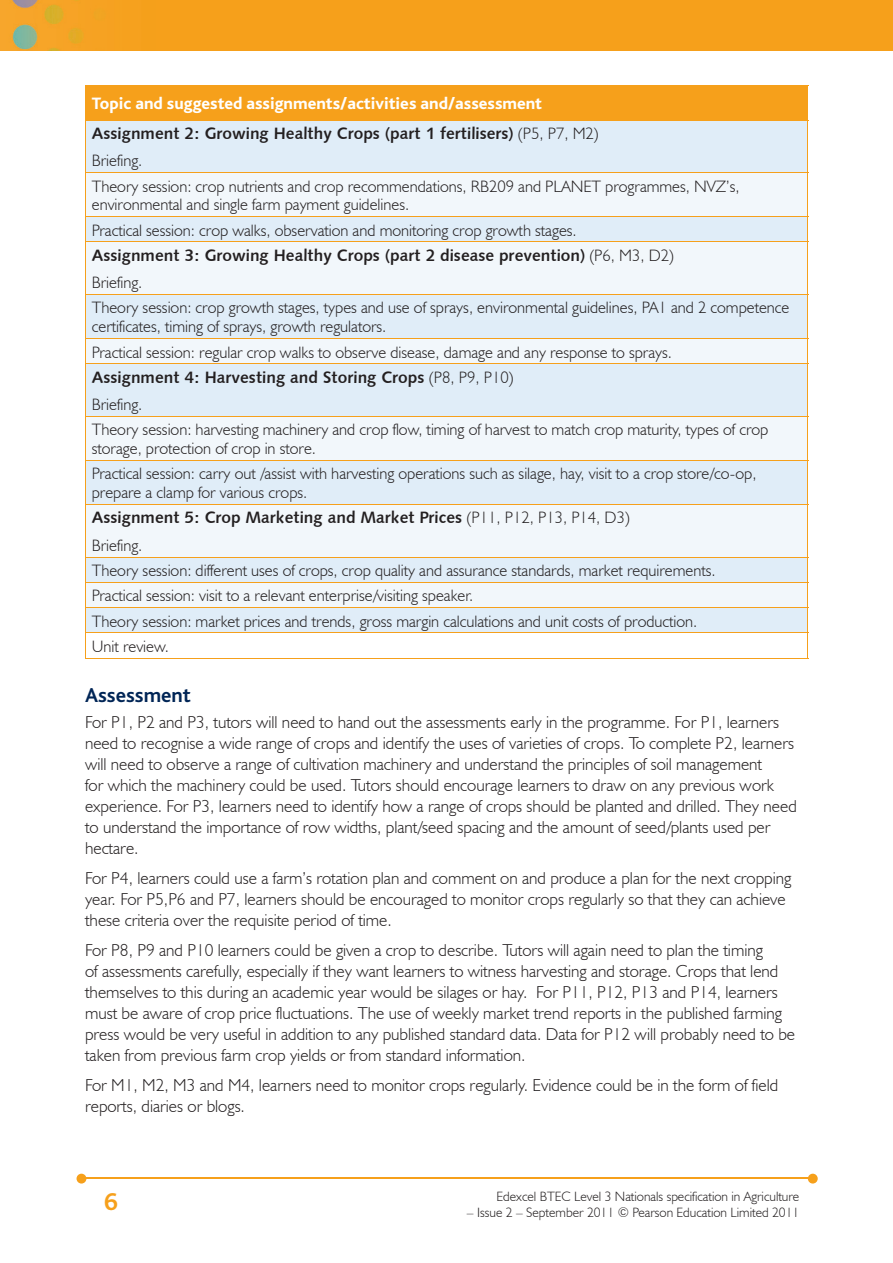
<style>
.page{position:relative;width:893px;height:1263px;background:#fff}
.page>*{position:absolute;margin:0;border:0;box-sizing:border-box;transform-origin:0 0}
.t1{font:700 25.5px "Bliss";color:#f6a01b}
.t2{font:700 21px "Bliss";color:#002556}
.t3{font:300 17.25px/21px "Humanist 521 BT";color:#231f20}
.t4{font:800 17.25px "Bliss";color:#fff}
.t5{font:300 16.5px/25.3px "Humanist 521 BT";color:#231f20}
.t6{font:16.5px "Humanist 531 BT Bold A";color:#231f20}
.t7{font:300 13.5px "Humanist 521 BT";color:#231f20}
.s1{font-family:"Humanist 521 BT";font-weight:300}
</style>
<div class="page">
<img style="left:0;top:0;width:893px;height:51px">
<hr style="left:82px;top:1178px;width:728px;height:1px;background:#f6a01b">
<svg style="left:808px;top:1174px;width:10px;height:9px"></svg>
<svg style="left:77px;top:1174px;width:9px;height:9px"></svg>
<div style="left:85px;top:85px;width:723px;height:35px;background:#f6a01b"></div>
<div style="left:86px;top:121px;width:721px;height:512px;background:#e0edf8"></div>
<svg style="left:86px;top:173px;width:721px;height:434px;fill:#f2f7fb"></svg>
<hr style="left:85px;top:120px;width:723px;height:1px;background:#f6a01b">
<hr style="left:85px;top:120px;width:1px;height:52px;background:#f6a01b">
<hr style="left:807px;top:120px;width:1px;height:52px;background:#f6a01b">
<hr style="left:85px;top:173px;width:1px;height:43px;background:#f6a01b">
<hr style="left:807px;top:173px;width:1px;height:43px;background:#f6a01b">
<hr style="left:85px;top:172px;width:723px;height:1px;background:#f6a01b">
<svg style="left:85px;top:217px;width:1px;height:25px"></svg>
<svg style="left:807px;top:217px;width:1px;height:25px"></svg>
<hr style="left:85px;top:216px;width:723px;height:1px;background:#f6a01b">
<hr style="left:85px;top:242px;width:1px;height:52px;background:#f6a01b">
<hr style="left:807px;top:242px;width:1px;height:52px;background:#f6a01b">
<hr style="left:85px;top:242px;width:723px;height:1px;background:#f6a01b">
<hr style="left:85px;top:295px;width:1px;height:43px;background:#f6a01b">
<hr style="left:807px;top:295px;width:1px;height:43px;background:#f6a01b">
<hr style="left:85px;top:294px;width:723px;height:1px;background:#f6a01b">
<svg style="left:85px;top:339px;width:1px;height:24px"></svg>
<svg style="left:807px;top:339px;width:1px;height:24px"></svg>
<hr style="left:85px;top:338px;width:723px;height:1px;background:#f6a01b">
<hr style="left:85px;top:364px;width:1px;height:52px;background:#f6a01b">
<hr style="left:807px;top:364px;width:1px;height:52px;background:#f6a01b">
<hr style="left:85px;top:363px;width:723px;height:1px;background:#f6a01b">
<hr style="left:85px;top:417px;width:1px;height:43px;background:#f6a01b">
<hr style="left:807px;top:417px;width:1px;height:43px;background:#f6a01b">
<hr style="left:85px;top:416px;width:723px;height:1px;background:#f6a01b">
<hr style="left:85px;top:461px;width:1px;height:43px;background:#f6a01b">
<hr style="left:807px;top:461px;width:1px;height:43px;background:#f6a01b">
<hr style="left:85px;top:460px;width:723px;height:1px;background:#f6a01b">
<hr style="left:85px;top:505px;width:1px;height:52px;background:#f6a01b">
<hr style="left:807px;top:505px;width:1px;height:52px;background:#f6a01b">
<hr style="left:85px;top:504px;width:723px;height:1px;background:#f6a01b">
<hr style="left:85px;top:557px;width:723px;height:1px;background:#f6a01b">
<hr style="left:85px;top:582px;width:723px;height:1px;background:#f6a01b">
<hr style="left:85px;top:607px;width:723px;height:1px;background:#f6a01b">
<hr style="left:85px;top:658px;width:723px;height:1px;background:#f6a01b">
<svg style="left:85px;top:558px;width:1px;height:100px"></svg>
<svg style="left:807px;top:558px;width:1px;height:100px"></svg>
<hr style="left:85px;top:633px;width:723px;height:1px;background:#f6a01b">
<p class="t4" style="left:92px;top:95px;width:452px">Topic and suggested assignments/activities and/assessment</p>
<p class="t6" style="left:92px;top:123px;width:508px">Assignment 2: Growing Healthy Crops (part 1 fertilisers) <span class="s1">(P5, P7, M2)</span></p>
<p class="t5" style="left:92px;top:148px;width:649px">Briefing.<br>Theory session: crop nutrients and crop recommendations, RB209 and PLANET programmes, NVZ’s,</p>
<p class="t5" style="left:92px;top:192px;width:486px">environmental and single farm payment guidelines.<br>Practical session: crop walks, observation and monitoring crop growth stages.</p>
<p class="t6" style="left:92px;top:245px;width:583px">Assignment 3: Growing Healthy Crops (part 2 disease prevention) <span class="s1">(P6, M3, D2)</span></p>
<p class="t5" style="left:92px;top:270px;width:699px">Briefing.<br>Theory session: crop growth stages, types and use of sprays, environmental guidelines, PA1 and 2 competence</p>
<p class="t5" style="left:92px;top:314px;width:582px">certificates, timing of sprays, growth regulators.<br>Practical session: regular crop walks to observe disease, damage and any response to sprays.</p>
<p class="t6" style="left:92px;top:367px;width:423px">Assignment 4: Harvesting and Storing Crops <span class="s1">(P8, P9, P10)</span></p>
<p class="t5" style="left:92px;top:391px;width:678px">Briefing.<br>Theory session: harvesting machinery and crop flow, timing of harvest to match crop maturity, types of crop</p>
<p class="t5" style="left:92px;top:435px;width:666px">storage, protection of crop in store.<br>Practical session: carry out /assist with harvesting operations such as silage, hay, visit to a crop store/co-op,</p>
<p class="t5" style="left:92px;top:479px;width:217px">prepare a clamp for various crops.</p>
<p class="t6" style="left:92px;top:507px;width:539px">Assignment 5: Crop Marketing and Market Prices <span class="s1">(P11, P12, P13, P14, D3)</span></p>
<p class="t5" style="left:92px;top:532px;width:625px">Briefing.<br>Theory session: different uses of crops, crop quality and assurance standards, market requirements.<br>Practical session: visit to a relevant enterprise/visiting speaker.<br>Theory session: market prices and trends, gross margin calculations and unit costs of production.<br>Unit review.</p>
<p class="t2" style="left:85px;top:684px;width:107px">Assessment</p>
<p class="t3" style="left:85px;top:711px;width:713px">For P1, P2 and P3, tutors will need to hand out the assessments early in the programme. For P1, learners need to recognise a wide range of crops and identify the uses of varieties of crops. To complete P2, learners will need to observe a range of cultivation machinery and understand the principles of soil management<br>for which the machinery could be used. Tutors should encourage learners to draw on any previous work experience. For P3, learners need to identify how a range of crops should be planted and drilled. They need to understand the importance of row widths, plant/seed spacing and the amount of seed/plants used per hectare.</p>
<p class="t3" style="left:85px;top:867px;width:708px">For P4, learners could use a farm’s rotation plan and comment on and produce a plan for the next cropping year. For P5,P6 and P7, learners should be encouraged to monitor crops regularly so that they can achieve these criteria over the requisite period of time.</p>
<p class="t3" style="left:85px;top:939px;width:712px">For P8, P9 and P10 learners could be given a crop to describe. Tutors will again need to plan the timing<br>of assessments carefully, especially if they want learners to witness harvesting and storage. Crops that lend themselves to this during an academic year would be silages or hay. For P11, P12, P13 and P14, learners must be aware of crop price fluctuations. The use of weekly market trend reports in the published farming press would be very useful in addition to any published standard data. Data for P12 will probably need to be taken from previous farm crop yields or from standard information.</p>
<p class="t3" style="left:85px;top:1074px;width:695px">For M1, M2, M3 and M4, learners need to monitor crops regularly. Evidence could be in the form of field reports, diaries or blogs.</p>
<h1 class="t1" style="left:104px;top:1188px;width:15px">6</h1>
<p class="t7" style="left:497px;top:1188px;width:304px">Edexcel BTEC Level 3 Nationals specification in Agriculture</p>
<p class="t7" style="left:467px;top:1204px;width:334px">– Issue 2 – September 2011 © Pearson Education Limited 2011</p>
</div>
